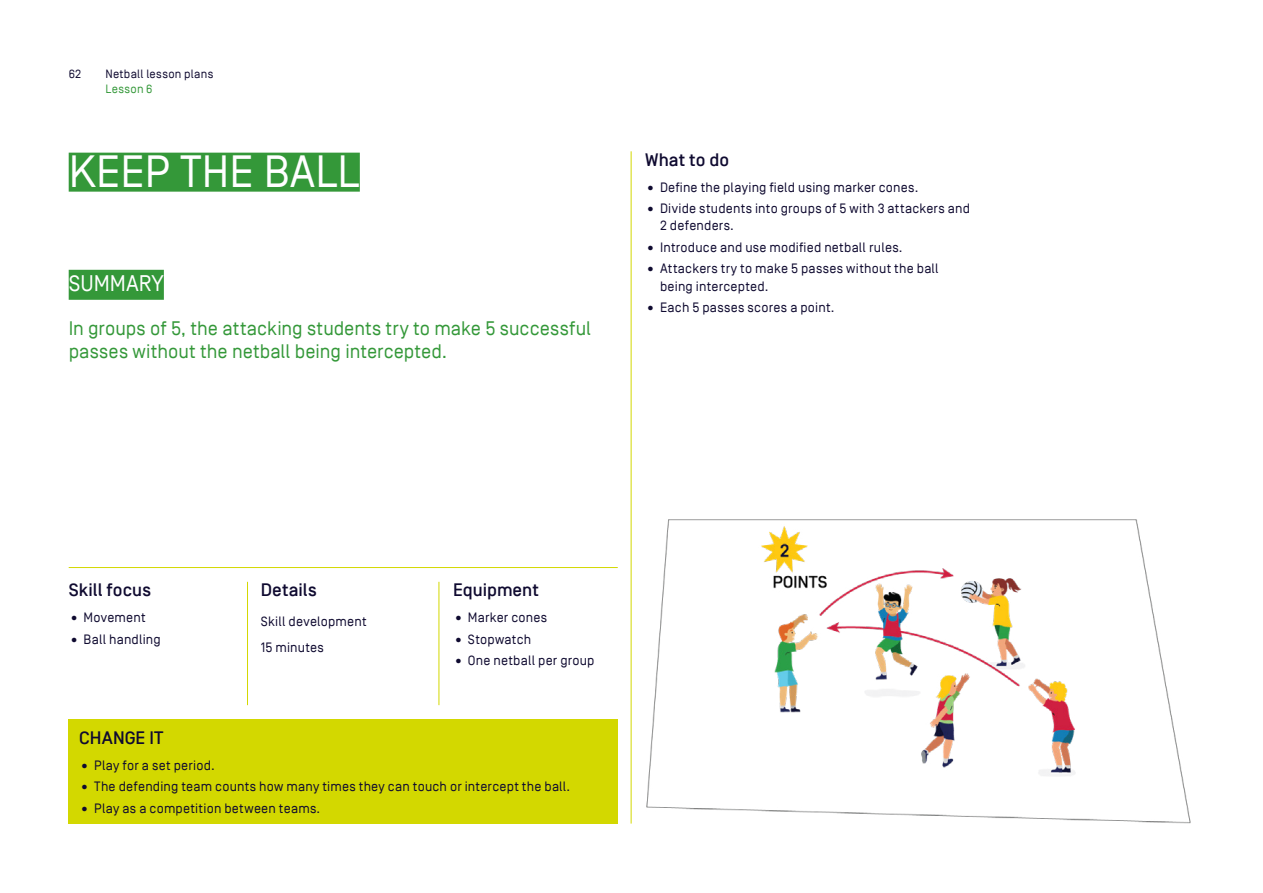
<style>
.page{position:relative;width:1263px;height:893px;background:#fff}
.page>*{position:absolute;margin:0;border:0;box-sizing:border-box;transform-origin:0 0}
.t1{font:45px "Simplon Norm";color:#fff}
.t2{font:22.5px "Simplon Norm";color:#fff}
.t3{font:19.5px/22.5px "Simplon Norm";letter-spacing:.005em;color:#349839}
.t4{font:500 18px "Simplon Norm";color:#0f0a30}
.t5{font:13.5px/17.2px "Simplon Norm";letter-spacing:.015em;color:#0f0a30}
.t6{font:12px "Simplon Norm";letter-spacing:.025em;color:#0f0a30}
.t7{font:12px "Simplon Norm";letter-spacing:.03em;color:#349839}
</style>
<div class="page">
<div style="left:69px;top:153px;width:291px;height:39px;background:#349839"></div>
<div style="left:69px;top:270px;width:95px;height:30px;background:#349839"></div>
<hr style="left:631px;top:151px;width:1px;height:672px;background:#d3d800">
<div style="left:69px;top:719px;width:549px;height:104px;background:#d3d800"></div>
<img style="left:646px;top:519px;width:545px;height:305px">
<hr style="left:69px;top:567px;width:549px;height:1px;background:#d3d800">
<hr style="left:247px;top:582px;width:1px;height:123px;background:#d3d800">
<hr style="left:439px;top:582px;width:1px;height:123px;background:#d3d800">
<p class="t6" style="left:69px;top:68px;width:14px">62</p>
<p class="t6" style="left:105px;top:68px;width:109px">Netball lesson plans</p>
<p class="t7" style="left:105px;top:82px;width:49px">Lesson 6</p>
<h1 class="t1" style="left:69px;top:148px;width:293px">KEEP THE BALL</h1>
<h2 class="t2" style="left:69px;top:272px;width:97px">SUMMARY</h2>
<h3 class="t3" style="left:69px;top:317px;width:524px">In groups of 5, the attacking students try to make 5 successful passes without the netball being intercepted.</h3>
<h3 class="t4" style="left:645px;top:150px;width:85px">What to do</h3>
<p class="t5" style="left:645px;top:179px;width:275px">• Define the playing field using marker cones.</p>
<p class="t5" style="left:660px;top:200px;width:311px;text-indent:-15px">• Divide students into groups of 5 with 3 attackers and<br>2 defenders.</p>
<p class="t5" style="left:645px;top:239px;width:259px">• Introduce and use modified netball rules.</p>
<p class="t5" style="left:660px;top:260px;width:280px;text-indent:-15px">• Attackers try to make 5 passes without the ball being intercepted.</p>
<p class="t5" style="left:645px;top:299px;width:191px">• Each 5 passes scores a point.</p>
<h3 class="t4" style="left:69px;top:581px;width:84px">Skill focus</h3>
<p class="t5" style="left:69px;top:609px;width:78px">• Movement</p>
<p class="t5" style="left:69px;top:631px;width:94px">• Ball handling</p>
<h3 class="t4" style="left:261px;top:581px;width:57px">Details</h3>
<p class="t5" style="left:261px;top:609px;width:107px;line-height:25.8px">Skill development<br>15 minutes</p>
<h3 class="t4" style="left:453px;top:581px;width:87px">Equipment</h3>
<p class="t5" style="left:453px;top:609px;width:96px">• Marker cones</p>
<p class="t5" style="left:453px;top:631px;width:80px">• Stopwatch</p>
<p class="t5" style="left:453px;top:652px;width:143px">• One netball per group</p>
<h3 class="t4" style="left:79px;top:728px;width:86px">CHANGE IT</h3>
<p class="t5" style="left:79px;top:757px;width:137px">• Play for a set period.</p>
<p class="t5" style="left:79px;top:778px;width:492px">• The defending team counts how many times they can touch or intercept the ball.</p>
<p class="t5" style="left:79px;top:800px;width:242px">• Play as a competition between teams.</p>
</div>
